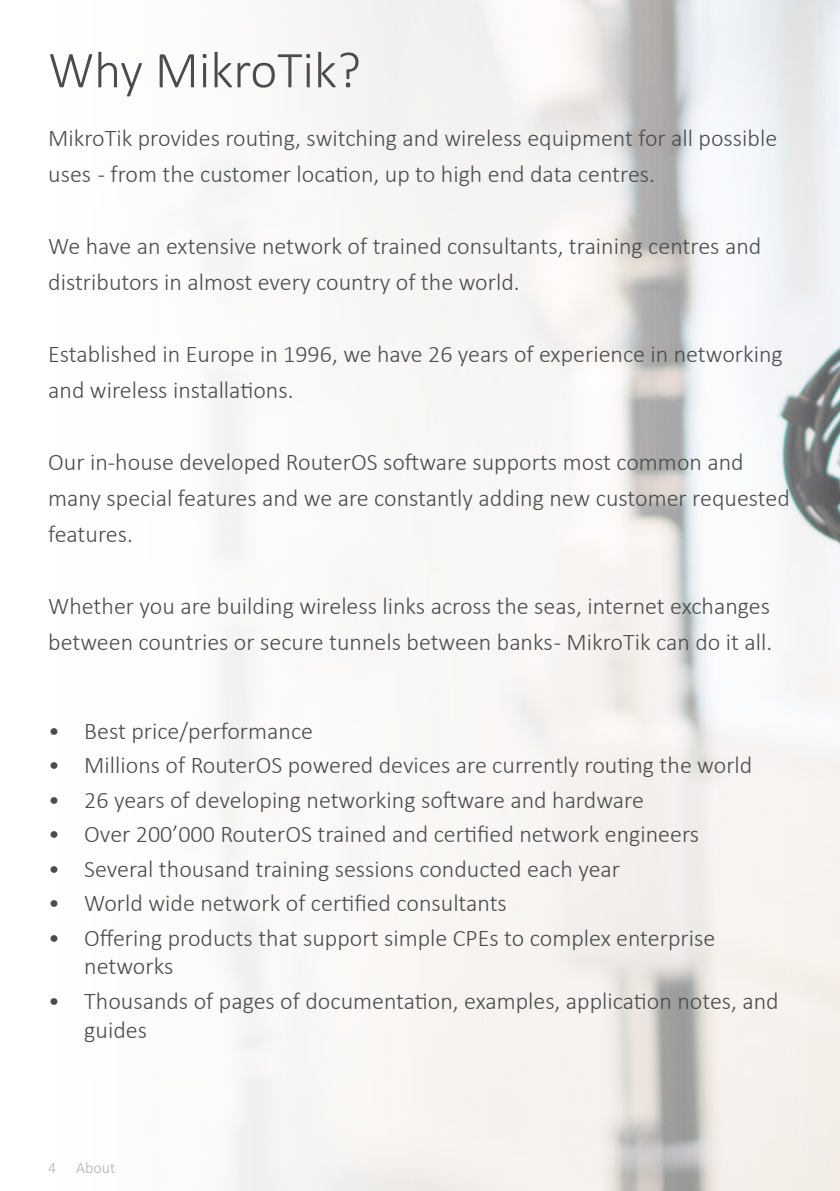
<style>
.page{position:relative;width:840px;height:1191px;background:#fff}
.page>*{position:absolute;margin:0;border:0;box-sizing:border-box;transform-origin:0 0}
.t1{font:300 52px "Calibri";color:#4b4c4c}
.t2{font:300 24px/36px "Calibri";color:#4b4c4c}
.t3{font:300 16px "Calibri";color:#b2b4b5}
</style>
<div class="page">
<img style="left:205px;top:0;width:634px;height:1191px">
<h1 class="t1" style="left:48px;top:50px;width:314px">Why MikroTik?</h1>
<p class="t2" style="left:48px;top:120px;width:730px">MikroTik provides routing, switching and wireless equipment for all possible uses - from the customer location, up to high end data centres.</p>
<p class="t2" style="left:48px;top:228px;width:714px">We have an extensive network of trained consultants, training centres and distributors in almost every country of the world.</p>
<p class="t2" style="left:48px;top:336px;width:735px">Established in Europe in 1996, we have 26 years of experience in networking and wireless installations.</p>
<p class="t2" style="left:48px;top:444px;width:742px">Our in-house developed RouterOS software supports most common and many special features and we are constantly adding new customer requested features.</p>
<p class="t2" style="left:48px;top:588px;width:725px">Whether you are building wireless links across the seas, internet exchanges between countries or secure tunnels between banks - MikroTik can do it all.</p>
<p class="t2" style="left:48px;top:714px;width:266px">• Best price/performance</p>
<p class="t2" style="left:48px;top:748px;width:705px">• Millions of RouterOS powered devices are currently routing the world</p>
<p class="t2" style="left:48px;top:783px;width:597px">• 26 years of developing networking software and hardware</p>
<p class="t2" style="left:48px;top:817px;width:652px">• Over 200’000 RouterOS trained and certified network engineers</p>
<p class="t2" style="left:48px;top:852px;width:573px">• Several thousand training sessions conducted each year</p>
<p class="t2" style="left:48px;top:886px;width:460px">• World wide network of certified consultants</p>
<p class="t2" style="left:84px;top:924px;width:632px;line-height:28.8px;text-indent:-36px">• Offering products that support simple CPEs to complex enterprise networks</p>
<p class="t2" style="left:84px;top:988px;width:695px;line-height:28.8px;text-indent:-36px">• Thousands of pages of documentation, examples, application notes, and guides</p>
<p class="t3" style="left:48px;top:1161px;width:69px">4 About</p>
</div>
